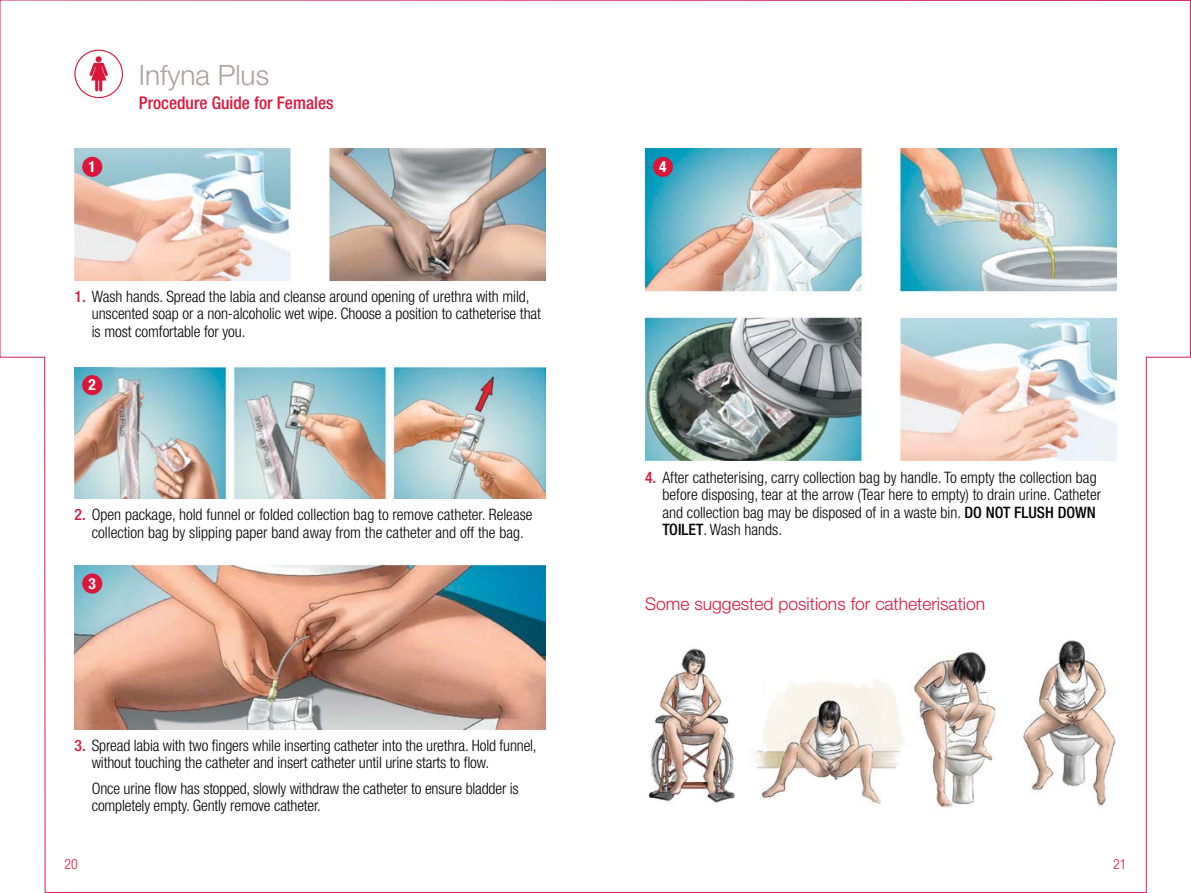
<style>
.page{position:relative;width:1191px;height:893px;background:#fff}
.page>*{position:absolute;margin:0;border:0;box-sizing:border-box;transform-origin:0 0}
.t1{font:300 28px "Helvetica Neue LT";color:#aca09b}
.t2{font:300 17.5px "Helvetica Neue LT";color:#db163b}
.t3{font:500 condensed 17.5px "Helvetica Neue LT";color:#db163b}
.t4{font:300 condensed 15.75px/17.5px "Helvetica Neue LT";letter-spacing:-.005em;color:#000}
.t5{font:700 condensed 15.4px "Helvetica Neue LT Std";color:#fff}
.t6{font:300 condensed 14px "Helvetica Neue LT";color:#db163b}
.s1{font-family:"Helvetica Neue LT Std";font-weight:500;color:#db163b}
.s2{font-weight:500}
</style>
<div class="page">
<img style="left:0;top:0;width:1191px;height:893px">
<h1 class="t1" style="left:139px;top:58px;width:132px">Infyna Plus</h1>
<p class="t3" style="left:139px;top:93px;width:196px">Procedure Guide for Females</p>
<p class="t5" style="left:89px;top:157px;width:9px">1</p>
<p class="t5" style="left:659px;top:157px;width:9px">4</p>
<p class="t4" style="left:92px;top:287px;width:451px;text-indent:-17px"><span class="s1">1.</span> Wash hands. Spread the labia and cleanse around opening of urethra with mild, unscented soap or a non-alcoholic wet wipe. Choose a position to catheterise that is most comfortable for you.</p>
<p class="t5" style="left:89px;top:375px;width:9px">2</p>
<p class="t4" style="left:74px;top:506px;width:459px;text-align:center"><span class="s1">2.</span> Open package, hold funnel or folded collection bag to remove catheter. Release collection bag by slipping paper band away from the catheter and off the bag.</p>
<p class="t5" style="left:89px;top:574px;width:9px">3</p>
<p class="t4" style="left:92px;top:736px;width:446px;text-indent:-17px"><span class="s1">3.</span> Spread labia with two fingers while inserting catheter into the urethra. Hold funnel, without touching the catheter and insert catheter until urine starts to flow.</p>
<p class="t4" style="left:92px;top:779px;width:428px">Once urine flow has stopped, slowly withdraw the catheter to ensure bladder is completely empty. Gently remove catheter.</p>
<p class="t4" style="left:662px;top:469px;width:440px;text-indent:-17px"><span class="s1">4.</span> After catheterising, carry collection bag by handle. To empty the collection bag before disposing, tear at the arrow (Tear here to empty) to drain urine. Catheter and collection bag may be disposed of in a waste bin. <span class="s2">DO NOT FLUSH DOWN TOILET</span>. Wash hands.</p>
<p class="t2" style="left:645px;top:593px;width:342px">Some suggested positions for catheterisation</p>
<p class="t6" style="left:64px;top:856px;width:15px">20</p>
<p class="t6" style="left:1113px;top:856px;width:15px">21</p>
</div>
